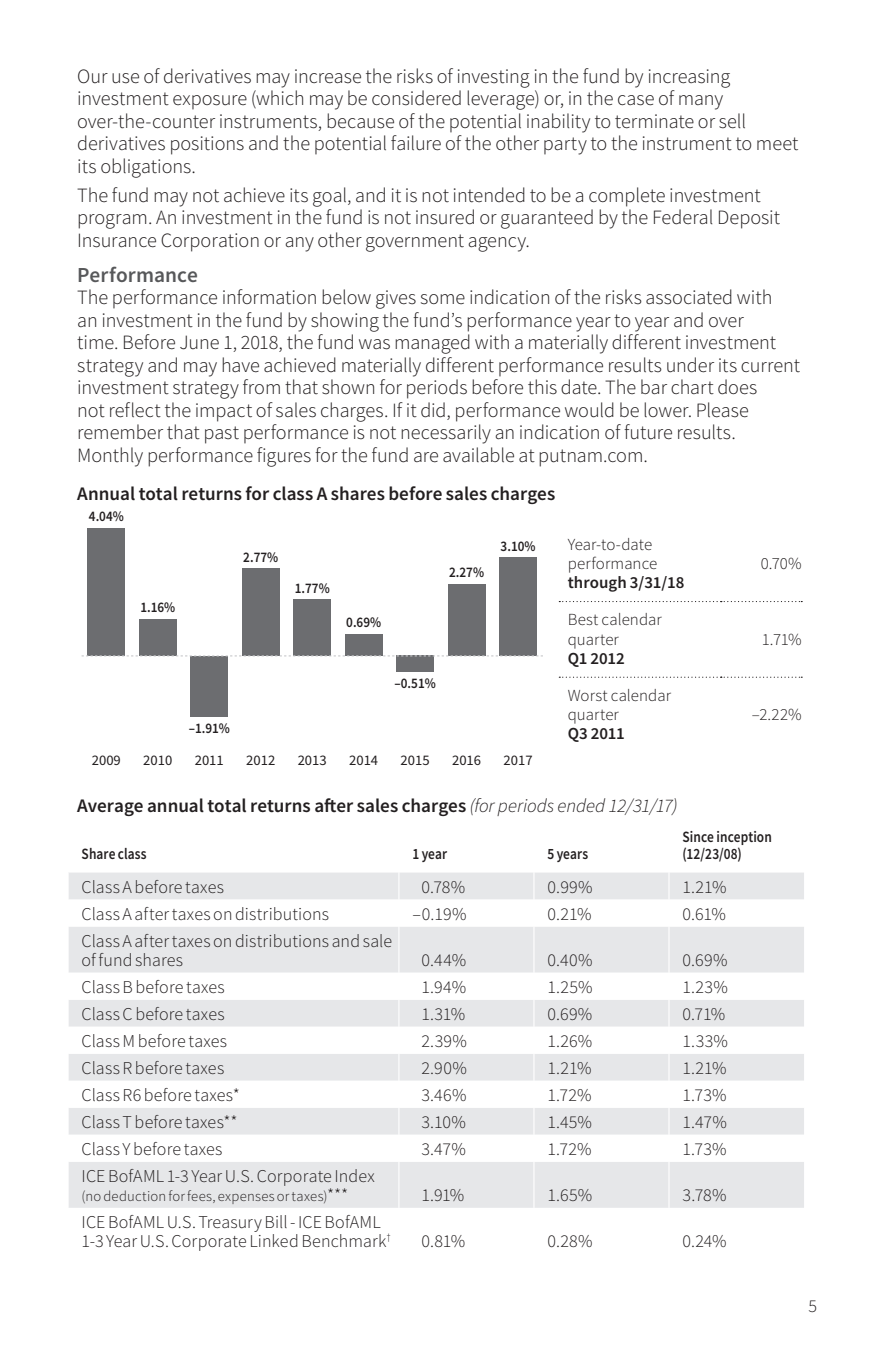
<style>
.page{position:relative;width:871px;height:1357px;background:#fff}
.page>*{position:absolute;margin:0;border:0;box-sizing:border-box;transform-origin:0 0}
.SubHead_2{font:600 21.38px "Source Sans Pro";letter-spacing:.005em;color:#57585a}
.Text{font:300 20.25px/22.5px "Source Sans Pro";letter-spacing:-.005em;color:#231f20}
.SubHead_3{font:600 19.12px "Source Sans Pro";color:#231f20}
.Table_Left{font:300 18px/19.1px "Source Sans Pro";letter-spacing:.005em;color:#231f20}
.Chart_Table_Stub{font:300 16.88px/19.1px "Source Sans Pro";color:#231f20}
.Chart_Table_Column{font:300 16.88px "Source Sans Pro";color:#231f20}
.Table_ColHd_Left{font:600 15.75px/16.9px "Source Sans Pro";letter-spacing:.01em;color:#231f20;scale:.85 1}
.t1{font:600 14.62px "Source Sans Pro";color:#231f20;scale:.9 1}
.Table_Left-2{font:300 14.62px "Source Sans Pro";letter-spacing:.02em;color:#231f20}
.t2{font:14.62px "Source Sans Pro";color:#231f20}
.s1{font-weight:600}
.s2{font-weight:300;font-style:italic}
.s3{font-size:18px}
</style>
<div class="page">
<svg style="left:81px;top:528px;width:722px;height:189px"></svg>
<hr style="left:551px;top:509px;width:1px;height:260px;background:#fff">
<div style="left:88px;top:528px;width:37px;height:128px;background:#6c6d70"></div>
<div style="left:139px;top:619px;width:37px;height:37px;background:#6c6d70"></div>
<div style="left:191px;top:656px;width:37px;height:60px;background:#6c6d70"></div>
<div style="left:242px;top:568px;width:37px;height:88px;background:#6c6d70"></div>
<div style="left:294px;top:600px;width:37px;height:56px;background:#6c6d70"></div>
<div style="left:345px;top:634px;width:37px;height:22px;background:#6c6d70"></div>
<div style="left:397px;top:656px;width:37px;height:16px;background:#6c6d70"></div>
<div style="left:448px;top:584px;width:37px;height:72px;background:#6c6d70"></div>
<div style="left:500px;top:558px;width:37px;height:98px;background:#6c6d70"></div>
<svg style="left:82px;top:655px;width:461px;height:1px"></svg>
<svg style="left:559px;top:677px;width:243px;height:1px"></svg>
<svg style="left:559px;top:601px;width:243px;height:1px"></svg>
<div style="left:69px;top:872px;width:735px;height:27px;background:#e6e7e9"></div>
<svg style="left:69px;top:927px;width:735px;height:281px;fill:#e6e7e9"></svg>
<svg style="left:398px;top:872px;width:1px;height:27px"></svg>
<svg style="left:533px;top:872px;width:1px;height:27px"></svg>
<svg style="left:668px;top:872px;width:1px;height:27px"></svg>
<hr style="left:398px;top:926px;width:1px;height:47px;background:#fff">
<hr style="left:533px;top:926px;width:1px;height:47px;background:#fff">
<hr style="left:668px;top:926px;width:1px;height:47px;background:#fff">
<svg style="left:398px;top:973px;width:1px;height:189px"></svg>
<svg style="left:533px;top:973px;width:1px;height:189px"></svg>
<svg style="left:668px;top:973px;width:1px;height:189px"></svg>
<hr style="left:398px;top:1162px;width:1px;height:46px;background:#fff">
<hr style="left:533px;top:1162px;width:1px;height:46px;background:#fff">
<hr style="left:668px;top:1162px;width:1px;height:46px;background:#fff">
<p class="Text" style="left:77px;top:65px;width:723px">Our use of derivatives may increase the risks of investing in the fund by increasing investment exposure (which may be considered leverage) or, in the case of many over-the-counter instruments, because of the potential inability to terminate or sell derivatives positions and the potential failure of the other party to the instrument to meet its obligations.</p>
<p class="Text" style="left:77px;top:184px;width:704px">The fund may not achieve its goal, and it is not intended to be a complete investment program. An investment in the fund is not insured or guaranteed by the Federal Deposit<br>Insurance Corporation or any other government agency.</p>
<p class="SubHead_2" style="left:77px;top:261px;width:122px">Performance</p>
<p class="Text" style="left:77px;top:286px;width:724px">The performance information below gives some indication of the risks associated with<br>an investment in the fund by showing the fund’s performance year to year and over<br>time. Before June 1, 2018, the fund was managed with a materially different investment strategy and may have achieved materially different performance results under its current investment strategy from that shown for periods before this date. The bar chart does<br>not reflect the impact of sales charges. If it did, performance would be lower. Please remember that past performance is not necessarily an indication of future results.<br>Monthly performance figures for the fund are available at putnam.com.</p>
<p class="SubHead_3" style="left:77px;top:481px;width:479px">Annual total returns for class A shares before sales charges</p>
<p class="t1" style="left:89px;top:507px;width:40px">4.04%</p>
<p class="t1" style="left:140px;top:598px;width:40px">1.16%</p>
<p class="t1" style="left:243px;top:547px;width:40px">2.77%</p>
<p class="t1" style="left:295px;top:578px;width:40px">1.77%</p>
<p class="t1" style="left:346px;top:613px;width:40px">0.69%</p>
<p class="t1" style="left:449px;top:563px;width:40px">2.27%</p>
<p class="t1" style="left:501px;top:536px;width:40px">3.10%</p>
<p class="t1" style="left:189px;top:718px;width:47px">–1.91%</p>
<p class="t1" style="left:394px;top:674px;width:47px">–0.51%</p>
<p class="t2" style="left:92px;top:751px;width:31px">2009</p>
<p class="t2" style="left:143px;top:751px;width:31px">2010</p>
<p class="t2" style="left:195px;top:751px;width:31px">2011</p>
<p class="t2" style="left:246px;top:751px;width:31px">2012</p>
<p class="t2" style="left:298px;top:751px;width:31px">2013</p>
<p class="t2" style="left:349px;top:751px;width:31px">2014</p>
<p class="t2" style="left:401px;top:751px;width:31px">2015</p>
<p class="t2" style="left:452px;top:751px;width:31px">2016</p>
<p class="t2" style="left:503px;top:751px;width:31px">2017</p>
<p class="Chart_Table_Stub" style="left:568px;top:535px;width:118px">Year-to-date performance <span class="s1">through 3/31/18</span></p>
<p class="Chart_Table_Stub" style="left:568px;top:610px;width:96px">Best calendar quarter<br><span class="s1">Q1 2012</span></p>
<p class="Chart_Table_Stub" style="left:568px;top:686px;width:105px">Worst calendar quarter<br><span class="s1">Q3 2011</span></p>
<p class="Chart_Table_Column" style="left:761px;top:553px;width:43px">0.70%</p>
<p class="Chart_Table_Column" style="left:762px;top:629px;width:41px">1.71%</p>
<p class="Chart_Table_Column" style="left:752px;top:704px;width:51px">–2.22%</p>
<p class="SubHead_3" style="left:77px;top:793px;width:602px">Average annual total returns after sales charges <span class="s2">(for periods ended 12/31/17)</span></p>
<p class="Table_ColHd_Left" style="left:82px;top:845px;width:78px">Share class</p>
<p class="Table_ColHd_Left" style="left:412px;top:845px;width:42px">1 year</p>
<p class="Table_ColHd_Left" style="left:547px;top:845px;width:49px">5 years</p>
<p class="Table_ColHd_Left" style="left:682px;top:828px;width:107px">Since inception (12/23/08)</p>
<p class="Table_Left" style="left:82px;top:877px;width:144px">Class A before taxes</p>
<p class="Table_Left" style="left:421px;top:877px;width:45px">0.78%</p>
<p class="Table_Left" style="left:547px;top:877px;width:47px">0.99%</p>
<p class="Table_Left" style="left:682px;top:877px;width:46px">1.21%</p>
<p class="Table_Left" style="left:82px;top:904px;width:249px">Class A after taxes on distributions</p>
<p class="Table_Left" style="left:412px;top:904px;width:56px">–0.19%</p>
<p class="Table_Left" style="left:547px;top:904px;width:46px">0.21%</p>
<p class="Table_Left" style="left:682px;top:904px;width:45px">0.61%</p>
<p class="Table_Left" style="left:82px;top:931px;width:312px">Class A after taxes on distributions and sale of fund shares</p>
<p class="Table_Left" style="left:421px;top:950px;width:47px">0.44%</p>
<p class="Table_Left" style="left:547px;top:950px;width:47px">0.40%</p>
<p class="Table_Left" style="left:682px;top:950px;width:47px">0.69%</p>
<p class="Table_Left" style="left:82px;top:977px;width:145px">Class B before taxes</p>
<p class="Table_Left" style="left:421px;top:977px;width:46px">1.94%</p>
<p class="Table_Left" style="left:547px;top:977px;width:47px">1.25%</p>
<p class="Table_Left" style="left:682px;top:977px;width:47px">1.23%</p>
<p class="Table_Left" style="left:82px;top:1004px;width:145px">Class C before taxes</p>
<p class="Table_Left" style="left:421px;top:1004px;width:45px">1.31%</p>
<p class="Table_Left" style="left:547px;top:1004px;width:47px">0.69%</p>
<p class="Table_Left" style="left:682px;top:1004px;width:44px">0.71%</p>
<p class="Table_Left" style="left:82px;top:1031px;width:147px">Class M before taxes</p>
<p class="Table_Left" style="left:421px;top:1031px;width:47px">2.39%</p>
<p class="Table_Left" style="left:547px;top:1031px;width:46px">1.26%</p>
<p class="Table_Left" style="left:682px;top:1031px;width:47px">1.33%</p>
<p class="Table_Left" style="left:82px;top:1058px;width:144px">Class R before taxes</p>
<p class="Table_Left" style="left:421px;top:1058px;width:47px">2.90%</p>
<p class="Table_Left" style="left:547px;top:1058px;width:46px">1.21%</p>
<p class="Table_Left" style="left:682px;top:1058px;width:46px">1.21%</p>
<p class="Table_Left" style="left:82px;top:1085px;width:160px">Class R6 before taxes*</p>
<p class="Table_Left" style="left:421px;top:1085px;width:47px">3.46%</p>
<p class="Table_Left" style="left:547px;top:1085px;width:46px">1.72%</p>
<p class="Table_Left" style="left:682px;top:1085px;width:46px">1.73%</p>
<p class="Table_Left" style="left:82px;top:1112px;width:158px">Class T before taxes**</p>
<p class="Table_Left" style="left:421px;top:1112px;width:46px">3.10%</p>
<p class="Table_Left" style="left:547px;top:1112px;width:46px">1.45%</p>
<p class="Table_Left" style="left:682px;top:1112px;width:46px">1.47%</p>
<p class="Table_Left" style="left:82px;top:1139px;width:142px">Class Y before taxes</p>
<p class="Table_Left" style="left:421px;top:1139px;width:46px">3.47%</p>
<p class="Table_Left" style="left:547px;top:1139px;width:46px">1.72%</p>
<p class="Table_Left" style="left:682px;top:1139px;width:46px">1.73%</p>
<p class="Table_Left" style="left:82px;top:1166px;width:295px">ICE BofAML 1-3 Year U.S. Corporate Index</p>
<p class="Table_Left-2" style="left:82px;top:1187px;width:268px">(no deduction for fees, expenses or taxes)<span class="s3">***</span></p>
<p class="Table_Left" style="left:421px;top:1185px;width:45px">1.91%</p>
<p class="Table_Left" style="left:547px;top:1185px;width:46px">1.65%</p>
<p class="Table_Left" style="left:682px;top:1185px;width:46px">3.78%</p>
<p class="Table_Left" style="left:82px;top:1212px;width:311px">ICE BofAML U.S. Treasury Bill - ICE BofAML<br>1-3 Year U.S. Corporate Linked Benchmark<sup>†</sup></p>
<p class="Table_Left" style="left:421px;top:1232px;width:45px">0.81%</p>
<p class="Table_Left" style="left:547px;top:1232px;width:47px">0.28%</p>
<p class="Table_Left" style="left:682px;top:1232px;width:46px">0.24%</p>
<p class="Table_Left" style="left:808px;top:1296px;width:10px">5</p>
</div>
